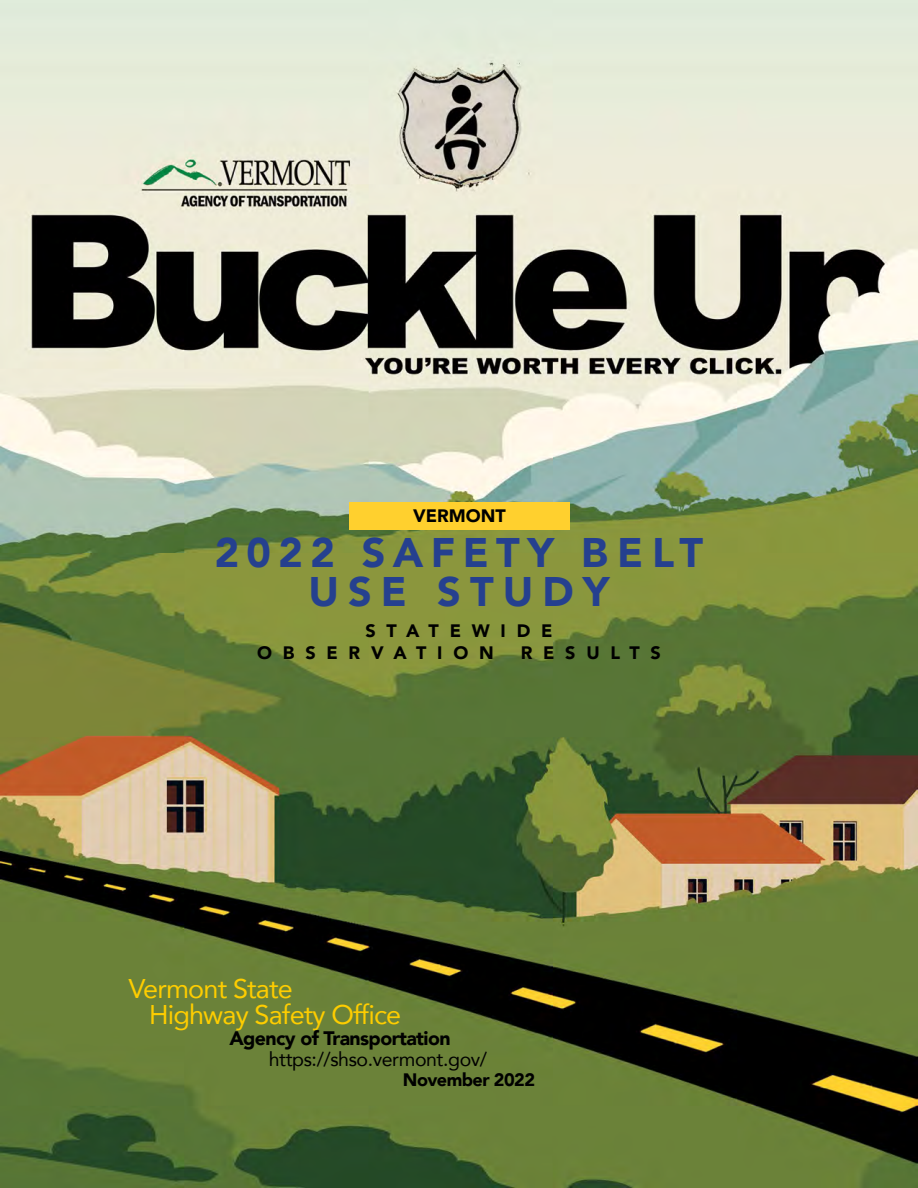
<style>
.page{position:relative;width:918px;height:1188px;background:#fff}
.page>*{position:absolute;margin:0;border:0;box-sizing:border-box;transform-origin:0 0}
.t1{font:900 41.25px/38.5px "Avenir";letter-spacing:.18em;color:#25408f;text-align:center}
.t2{font:27px/25.5px "Avenir";letter-spacing:-.03em;color:#fecd00}
.t3{font:19.5px "Avenir";letter-spacing:-.02em;color:#000}
.t4{font:900 19.5px "Avenir";letter-spacing:-.03em;color:#000}
.t5{font:900 18px/21.6px "Avenir";letter-spacing:.6em;color:#000}
.t6{font:900 18px "Avenir";letter-spacing:-.03em;color:#000}
.t7{font:900 18px "Avenir";color:#000}
</style>
<div class="page">
<img style="left:0;top:0;width:918px;height:1188px">
<div style="left:349px;top:502px;width:220px;height:28px;background:#ffd02e"></div>
<p class="t7" style="left:413px;top:501px;width:94px">VERMONT</p>
<h1 class="t1" style="left:215px;top:533px;width:490px">2022 SAFETY BELT<br>USE STUDY</h1>
<p class="t5" style="left:257px;top:619px;width:297px;text-indent:108px">STATEWIDE<br>OBSERVATION</p>
<p class="t5" style="left:521px;top:641px;width:142px">RESULTS</p>
<p class="t2" style="left:149px;top:975px;width:254px;text-indent:-20px">Vermont State<br>Highway Safety Office</p>
<p class="t4" style="left:229px;top:1022px;width:223px">Agency of Transportation</p>
<p class="t3" style="left:269px;top:1044px;width:220px">https://shso.vermont.gov/</p>
<p class="t6" style="left:403px;top:1064px;width:134px">November 2022</p>
</div>
